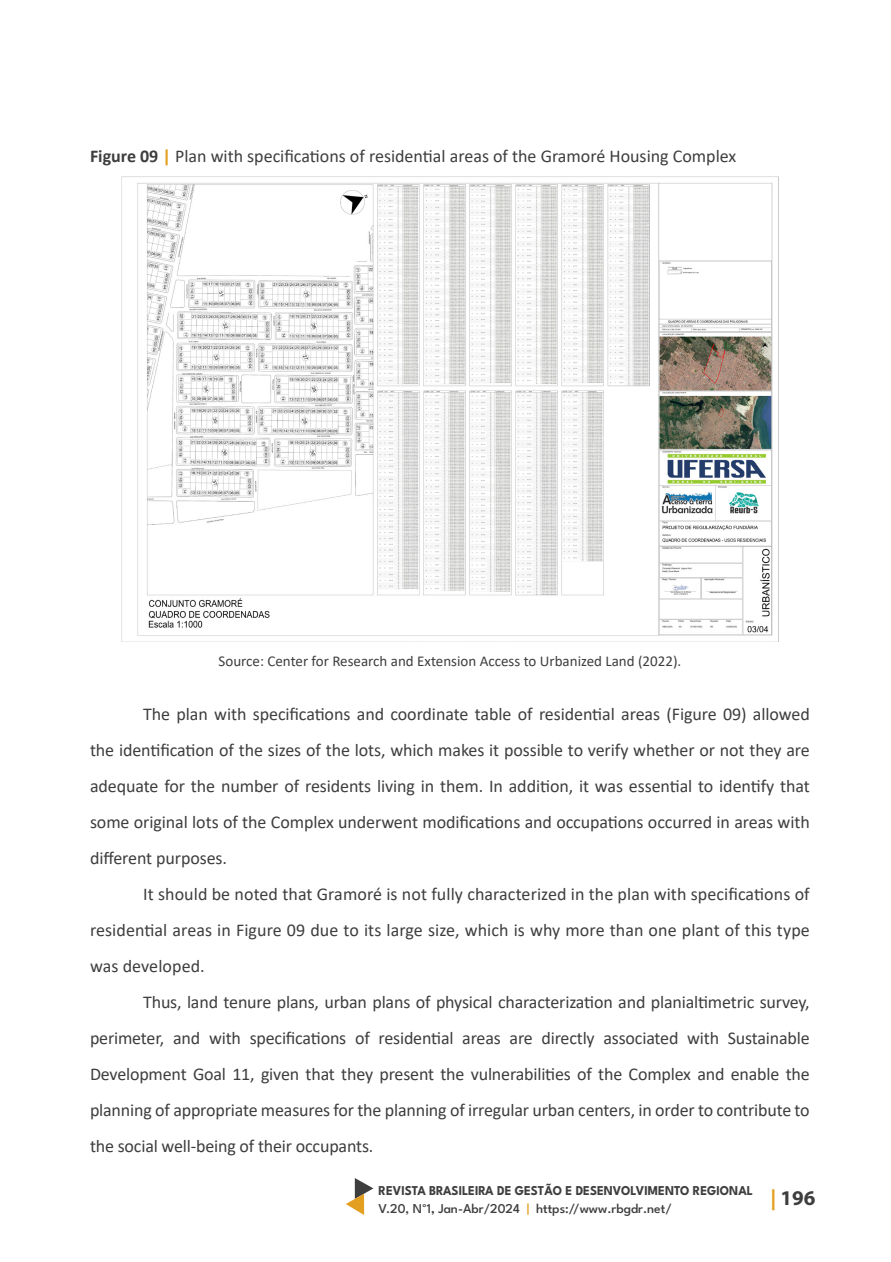
<style>
.page{position:relative;width:891px;height:1262px;background:#fff}
.page>*{position:absolute;margin:0;border:0;box-sizing:border-box;transform-origin:0 0}
.t1{font:700 21px "Myriad Pro";color:#3e3e3f}
.Texto_Artigo{font:18px/36px "Calibri";letter-spacing:-.005em;color:#3e3e3f;text-align:justify}
.Tabelas_e_Figuras{font:18px "Calibri";color:#3e3e3f}
.Legenda{font:15px "Calibri";color:#3e3e3f}
.t2{font:700 13.5px/18px "League Spartan";color:#3e3e3f;scale:.94 1}
.s1{font-weight:700}
.s2{font-weight:700;color:#e39f20}
.s3{font-weight:500}
.s4{font-family:"Calibri";font-weight:400}
.s5{font-weight:600}
.s6{font-weight:500;color:#e39f20}
.s7{color:#e39f20}
</style>
<div class="page">
<svg style="left:346px;top:1178px;width:27px;height:37px"></svg>
<img style="left:121px;top:177px;width:658px;height:465px">
<p class="Tabelas_e_Figuras" style="left:90px;top:144px;width:648px"><span class="s1">Figure 09</span> <span class="s2">|</span> Plan with specifications of residential areas of the Gramoré Housing Complex</p>
<p class="Legenda" style="left:219px;top:651px;width:464px">Source: Center for Research and Extension Access to Urbanized Land (2022).</p>
<p class="Texto_Artigo" style="left:90px;top:696px;width:721px;text-indent:53px">The plan with specifications and coordinate table of residential areas (Figure 09) allowed the identification of the sizes of the lots, which makes it possible to verify whether or not they are adequate for the number of residents living in them. In addition, it was essential to identify that some original lots of the Complex underwent modifications and occupations occurred in areas with different purposes.</p>
<p class="Texto_Artigo" style="left:90px;top:876px;width:721px;text-indent:53px">It should be noted that Gramoré is not fully characterized in the plan with specifications of residential areas in Figure 09 due to its large size, which is why more than one plant of this type was developed.</p>
<p class="Texto_Artigo" style="left:90px;top:984px;width:721px;text-indent:53px">Thus, land tenure plans, urban plans of physical characterization and planialtimetric survey, perimeter, and with specifications of residential areas are directly associated with Sustainable Development Goal 11, given that they present the vulnerabilities of the Complex and enable the planning of appropriate measures for the planning of irregular urban centers, in order to contribute to the social well-being of their occupants.</p>
<p class="t2" style="left:379px;top:1180px;width:400px">REVISTA BRASILEIRA DE GESTÃO E DESENVOLVIMENTO REGIONAL<br><span class="s3">V.20, N</span><span class="s4">°</span><span class="s3">1</span><span class="s5">,</span> <span class="s3">Jan-Abr/2024</span> <span class="s6">|</span> <span class="s3">https://www.rbgdr.net/</span></p>
<p class="t1" style="left:770px;top:1184px;width:47px"><span class="s7">|</span> 196</p>
</div>
